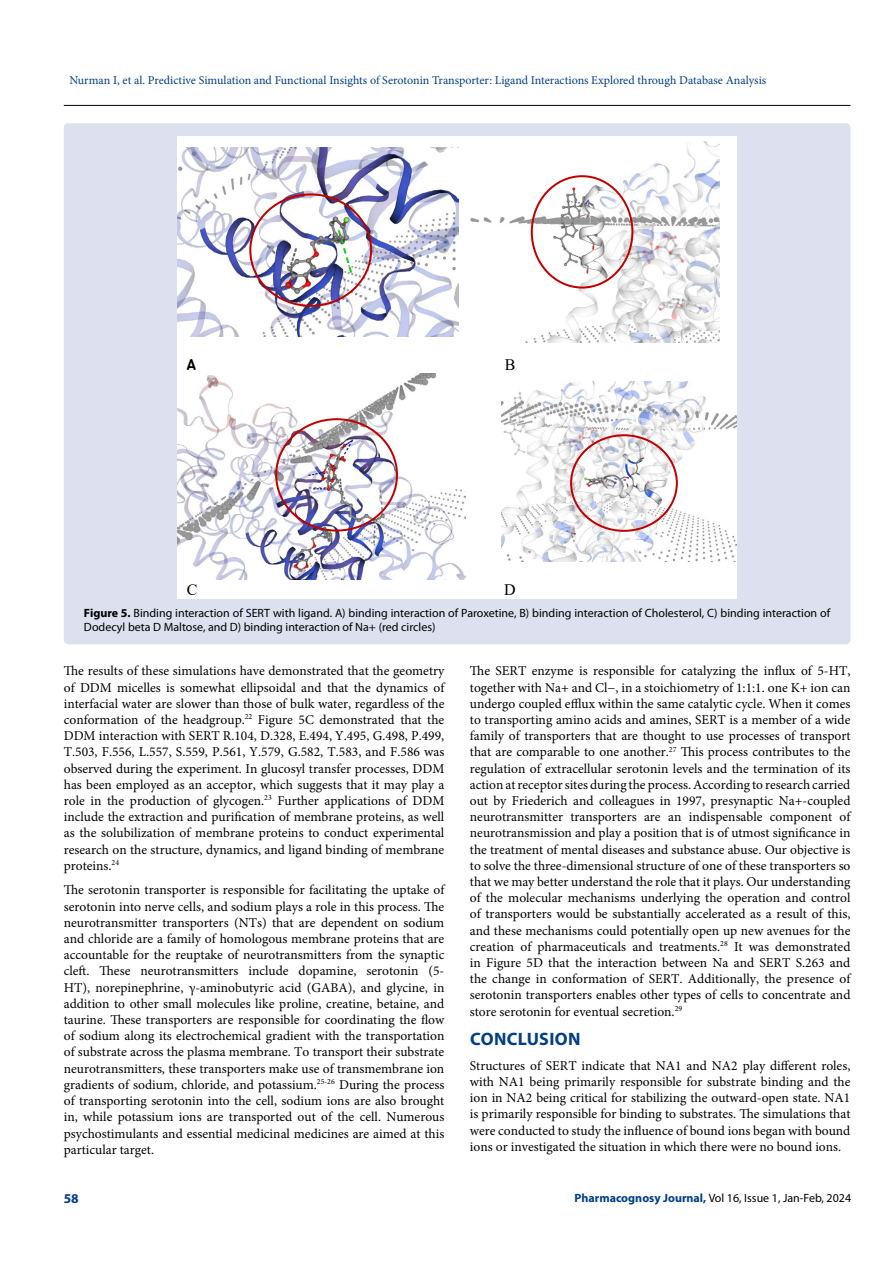
<style>
.page{position:relative;width:893px;height:1263px;background:#fff}
.page>*{position:absolute;margin:0;border:0;box-sizing:border-box;transform-origin:0 0}
.t1{font:700 18px "Myriad Pro";letter-spacing:.02em;color:#003e88}
.t2{font:16.05px "Times New Roman";color:#000}
.t3{font:16.05px "Tondo Signage";color:#000}
.t4{font:13.5px/16.2px "Minion Pro";color:#000;text-align:justify}
.t5{font:700 13.5px "Myriad Pro";color:#003e88}
.t6{font:12px/14.4px "Myriad Pro";color:#000}
.t7{font:12px "Minion Pro";color:#003e88}
.s1{font-weight:700}
.s2{font-weight:700;color:#003e88}
</style>
<div class="page">
<hr style="left:64px;top:105px;width:786px;height:1px;background:#000">
<div style="left:64px;top:123px;width:786px;height:521px;background:#dde0ef;border-radius:4px"></div>
<div style="left:177px;top:136px;width:560px;height:462px;background:#fff"></div>
<img style="left:177px;top:148px;width:281px;height:188px">
<img style="left:177px;top:373px;width:288px;height:207px">
<img style="left:470px;top:142px;width:249px;height:200px">
<img style="left:502px;top:382px;width:235px;height:179px">
<div style="left:249px;top:193px;width:123px;height:114px;border:2px solid #c00000;border-radius:50%"></div>
<div style="left:531px;top:175px;width:102px;height:114px;border:2px solid #c00000;border-radius:50%"></div>
<div style="left:275px;top:418px;width:123px;height:114px;border:2px solid #c00000;border-radius:50%"></div>
<div style="left:570px;top:434px;width:108px;height:98px;border:2px solid #c00000;border-radius:50%"></div>
<p class="t7" style="left:69px;top:72px;width:698px">Nurman I, et al. Predictive Simulation and Functional Insights of Serotonin Transporter: Ligand Interactions Explored through Database Analysis</p>
<p class="t3" style="left:187px;top:354px;width:11px">A</p>
<p class="t2" style="left:505px;top:353px;width:12px">B</p>
<p class="t2" style="left:187px;top:578px;width:12px">C</p>
<p class="t2" style="left:504px;top:578px;width:13px">D</p>
<p class="t6" style="left:84px;top:606px;width:748px"><span class="s1">Figure 5.</span> Binding interaction of SERT with ligand. A) binding interaction of Paroxetine, B) binding interaction of Cholesterol, C) binding interaction of<br>Dodecyl beta D Maltose, and D) binding interaction of Na+ (red circles)</p>
<p class="t4" style="left:64px;top:663px;width:382px">The results of these simulations have demonstrated that the geometry of DDM micelles is somewhat ellipsoidal and that the dynamics of interfacial water are slower than those of bulk water, regardless of the conformation of the headgroup.<sup>22</sup> Figure 5C demonstrated that the DDM interaction with SERT R.104, D.328, E.494, Y.495, G.498, P.499, T.503, F.556, L.557, S.559, P.561, Y.579, G.582, T.583, and F.586 was observed during the experiment. In glucosyl transfer processes, DDM has been employed as an acceptor, which suggests that it may play a role in the production of glycogen.<sup>23</sup> Further applications of DDM include the extraction and purification of membrane proteins, as well as the solubilization of membrane proteins to conduct experimental research on the structure, dynamics, and ligand binding of membrane proteins.<sup>24</sup></p>
<p class="t4" style="left:64px;top:882px;width:382px">The serotonin transporter is responsible for facilitating the uptake of serotonin into nerve cells, and sodium plays a role in this process. The neurotransmitter transporters (NTs) that are dependent on sodium and chloride are a family of homologous membrane proteins that are accountable for the reuptake of neurotransmitters from the synaptic cleft. These neurotransmitters include dopamine, serotonin (5- HT), norepinephrine, γ-aminobutyric acid (GABA), and glycine, in addition to other small molecules like proline, creatine, betaine, and taurine. These transporters are responsible for coordinating the flow of sodium along its electrochemical gradient with the transportation of substrate across the plasma membrane. To transport their substrate neurotransmitters, these transporters make use of transmembrane ion gradients of sodium, chloride, and potassium.<sup>25-26</sup> During the process of transporting serotonin into the cell, sodium ions are also brought in, while potassium ions are transported out of the cell. Numerous psychostimulants and essential medicinal medicines are aimed at this particular target.</p>
<p class="t4" style="left:470px;top:663px;width:382px">The SERT enzyme is responsible for catalyzing the influx of 5-HT, together with Na+ and Cl−, in a stoichiometry of 1:1:1. one K+ ion can undergo coupled efflux within the same catalytic cycle. When it comes to transporting amino acids and amines, SERT is a member of a wide family of transporters that are thought to use processes of transport that are comparable to one another.<sup>27</sup> This process contributes to the regulation of extracellular serotonin levels and the termination of its action at receptor sites during the process. According to research carried out by Friederich and colleagues in 1997, presynaptic Na+-coupled neurotransmitter transporters are an indispensable component of neurotransmission and play a position that is of utmost significance in the treatment of mental diseases and substance abuse. Our objective is to solve the three-dimensional structure of one of these transporters so that we may better understand the role that it plays. Our understanding of the molecular mechanisms underlying the operation and control of transporters would be substantially accelerated as a result of this, and these mechanisms could potentially open up new avenues for the creation of pharmaceuticals and treatments.<sup>28</sup> It was demonstrated in Figure 5D that the interaction between Na and SERT S.263 and the change in conformation of SERT. Additionally, the presence of serotonin transporters enables other types of cells to concentrate and store serotonin for eventual secretion.<sup>29</sup></p>
<h1 class="t1" style="left:470px;top:1027px;width:112px">CONCLUSION</h1>
<p class="t4" style="left:470px;top:1057px;width:382px">Structures of SERT indicate that NA1 and NA2 play different roles, with NA1 being primarily responsible for substrate binding and the ion in NA2 being critical for stabilizing the outward-open state. NA1 is primarily responsible for binding to substrates. The simulations that were conducted to study the influence of bound ions began with bound ions or investigated the situation in which there were no bound ions.</p>
<p class="t5" style="left:64px;top:1189px;width:16px">58</p>
<p class="t6" style="left:574px;top:1190px;width:278px"><span class="s2">Pharmacognosy Journal,</span> Vol 16, Issue 1, Jan-Feb, 2024</p>
</div>
